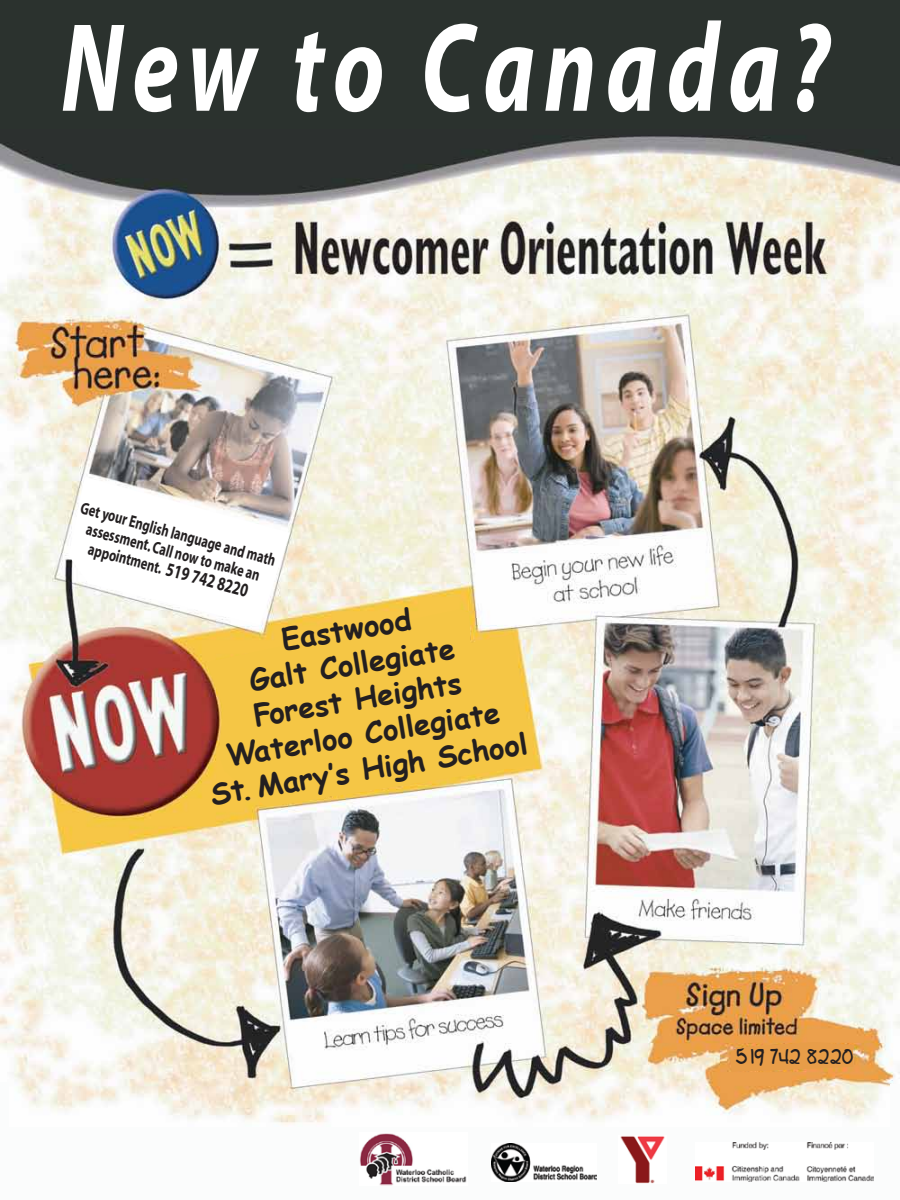
<style>
.page{position:relative;width:900px;height:1200px;background:#fff}
.page>*{position:absolute;margin:0;border:0;box-sizing:border-box;transform-origin:0 0}
.t1{font:italic 700 127.25px "Myriad";letter-spacing:.1em;color:#fff;scale:.73 1}
.t2{font:700 29.38px/35.2px "Comic Sans MS";color:#231f20;text-align:center}
.t3{font:20.88px "Kids Plain";color:#231f20;scale:.93 1}
.t4{font:700 17px/18.6px "Myriad";color:#231f20;text-align:center;scale:.73 1}
.s1{font-size:19.38px}
</style>
<div class="page">
<img style="left:0;top:129px;width:900px;height:997px">
<svg style="left:69px;top:477px;width:221px;height:148px"></svg>
<div style="left:891px;top:1084px;width:9px;height:66px;background:#fbfcfc"></div>
<div style="left:0;top:1082px;width:9px;height:65px;background:#fbfcfc"></div>
<svg style="left:206px;top:609px;width:329px;height:198px;background:#f3c959"></svg>
<svg style="left:730px;top:1042px;width:124px;height:30px;background:#e89d48"></svg>
<div style="left:0;top:1127px;width:900px;height:73px;background:#fbfcfc"></div>
<img style="left:491px;top:1144px;width:105px;height:38px">
<img style="left:620px;top:1136px;width:45px;height:48px">
<img style="left:695px;top:1142px;width:179px;height:40px">
<div style="left:0;top:0;width:900px;height:129px;background:#2b322e"></div>
<img style="left:360px;top:1133px;width:107px;height:52px">
<h1 class="t1" style="left:61px;top:2px;width:1055px">New to Canada?</h1>
<p class="t4" style="left:83px;top:499px;width:277px;rotate:15deg">Get your English language and math assessment. Call now to make an appointment. <span class="s1">519 742 8220</span></p>
<h2 class="t2" style="left:186px;top:636px;width:322px;rotate:-9deg">Eastwood<br>Galt Collegiate<br>Forest Heights<br>Waterloo Collegiate<br>St. Mary‛s High School</h2>
<p class="t3" style="left:736px;top:1044px;width:128px">519 742 8220</p>
</div>
